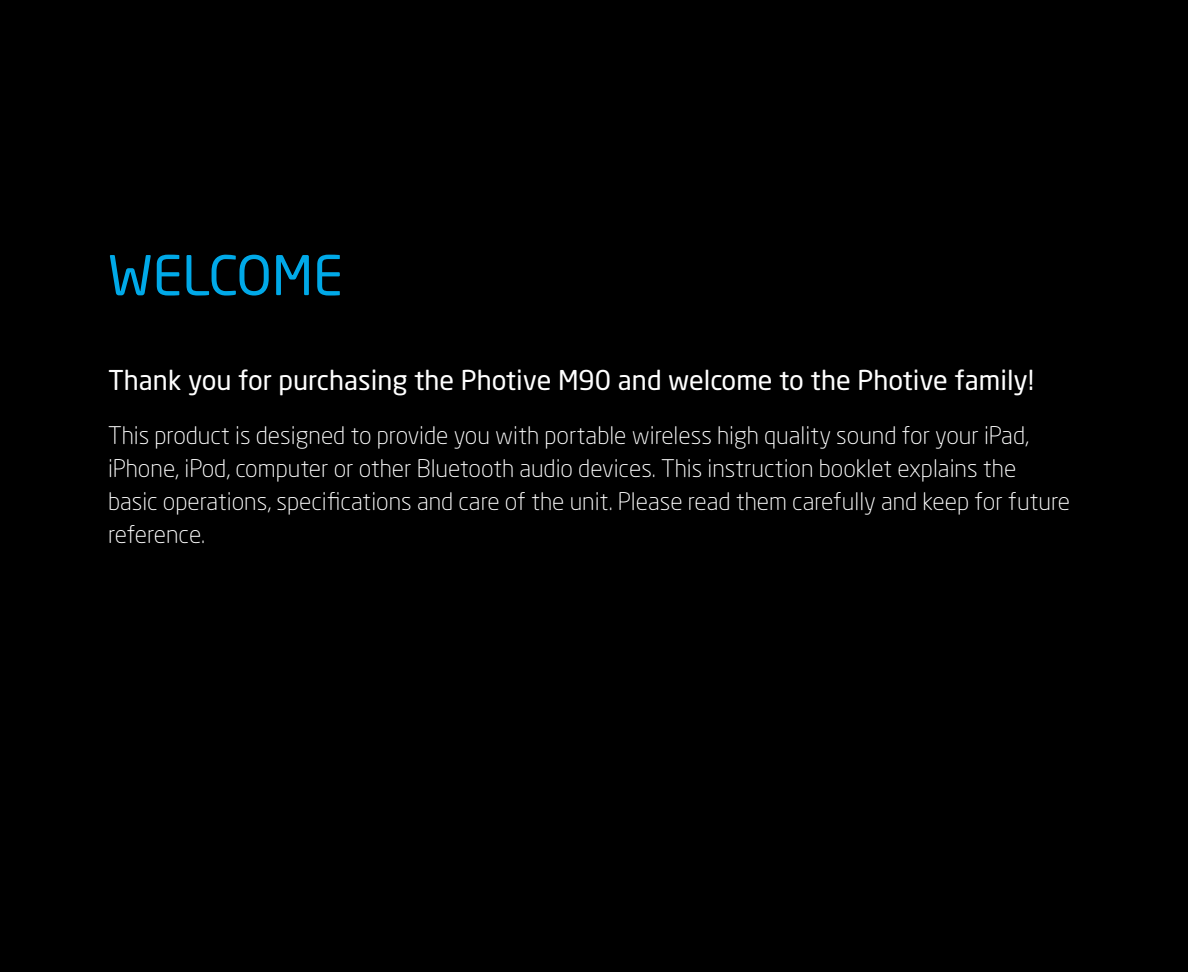
<style>
.page{position:relative;width:1188px;height:972px;background:#000}
.page>*{position:absolute;margin:0;border:0;box-sizing:border-box;transform-origin:0 0}
.t1{font:54px "Neo Sans Pro";color:#00a9e8}
.t2{font:27px "Neo Sans Pro";color:#fff}
.t3{font:300 24px/33px "Neo Sans Pro";color:#fff}
</style>
<div class="page">
<h1 class="t1" style="left:108px;top:242px;width:236px">WELCOME</h1>
<p class="t2" style="left:108px;top:364px;width:927px">Thank you for purchasing the Photive M90 and welcome to the Photive family!</p>
<p class="t3" style="left:108px;top:419px;width:964px">This product is designed to provide you with portable wireless high quality sound for your iPad, iPhone, iPod, computer or other Bluetooth audio devices. This instruction booklet explains the basic operations, specifications and care of the unit. Please read them carefully and keep for future reference.</p>
</div>
